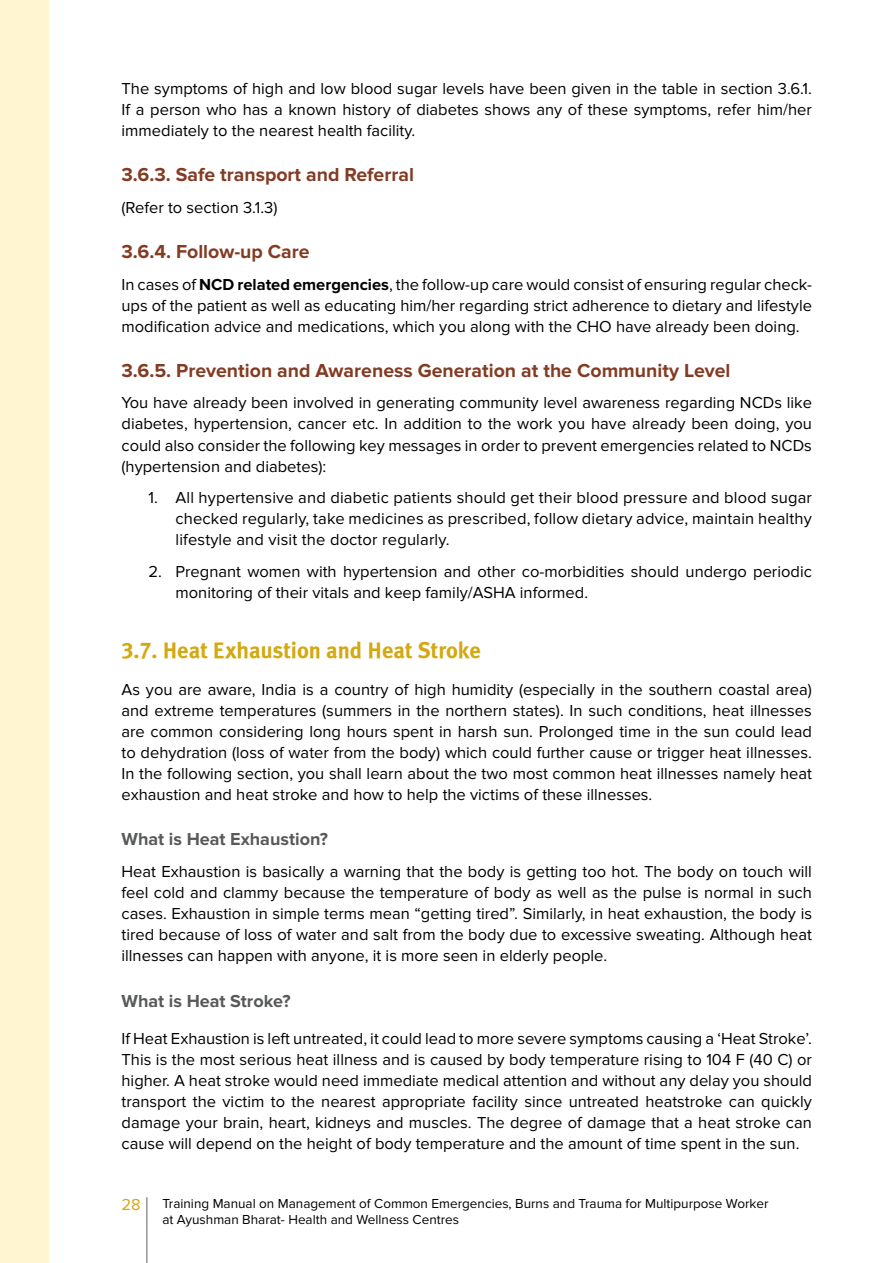
<style>
.page{position:relative;width:893px;height:1263px;background:#fff}
.page>*{position:absolute;margin:0;border:0;box-sizing:border-box;transform-origin:0 0}
.t1{font:700 22.5px "Meta Plus Lining";color:#d3a811}
.t2{font:700 19.5px "Proxima Nova";color:#833c24}
.t3{font:700 18px "Proxima Nova";color:#58595b}
.t4{font:16.5px/21px "Proxima Nova";color:#000;text-align:justify}
.t5{font:16.5px "Proxima Nova";color:#d3a811}
.t6{font:13.5px/16.2px "Proxima Nova";color:#000}
.s1{font-weight:700}
</style>
<div class="page">
<hr style="left:146px;top:1197px;width:2px;height:66px;background:#939598">
<div style="left:0;top:0;width:49px;height:1263px;background:#fff5d0"></div>
<p class="t4" style="left:122px;top:78px;width:692px">The symptoms of high and low blood sugar levels have been given in the table in section 3.6.1.<br>If a person who has a known history of diabetes shows any of these symptoms, refer him/her immediately to the nearest health facility.</p>
<p class="t2" style="left:122px;top:163px;width:294px">3.6.3. Safe transport and Referral</p>
<p class="t4" style="left:122px;top:197px;width:157px">(Refer to section 3.1.3)</p>
<p class="t2" style="left:122px;top:240px;width:190px">3.6.4. Follow-up Care</p>
<p class="t4" style="left:122px;top:274px;width:692px">In cases of <span class="s1">NCD related emergencies</span>, the follow-up care would consist of ensuring regular check&shy;ups of the patient as well as educating him/her regarding strict adherence to dietary and lifestyle modification advice and medications, which you along with the CHO have already been doing.</p>
<p class="t2" style="left:122px;top:359px;width:610px">3.6.5. Prevention and Awareness Generation at the Community Level</p>
<p class="t4" style="left:122px;top:393px;width:692px">You have already been involved in generating community level awareness regarding NCDs like diabetes, hypertension, cancer etc. In addition to the work you have already been doing, you could also consider the following key messages in order to prevent emergencies related to NCDs (hypertension and diabetes):</p>
<p class="t4" style="left:175px;top:488px;width:638px;text-indent:-27px">1. All hypertensive and diabetic patients should get their blood pressure and blood sugar checked regularly, take medicines as prescribed, follow dietary advice, maintain healthy lifestyle and visit the doctor regularly.</p>
<p class="t4" style="left:175px;top:561px;width:638px;text-indent:-27px">2. Pregnant women with hypertension and other co-morbidities should undergo periodic monitoring of their vitals and keep family/ASHA informed.</p>
<h1 class="t1" style="left:122px;top:637px;width:361px">3.7. Heat Exhaustion and Heat Stroke</h1>
<p class="t4" style="left:122px;top:679px;width:692px">As you are aware, India is a country of high humidity (especially in the southern coastal area) and extreme temperatures (summers in the northern states). In such conditions, heat illnesses are common considering long hours spent in harsh sun. Prolonged time in the sun could lead to dehydration (loss of water from the body) which could further cause or trigger heat illnesses.<br>In the following section, you shall learn about the two most common heat illnesses namely heat exhaustion and heat stroke and how to help the victims of these illnesses.</p>
<p class="t3" style="left:122px;top:829px;width:208px">What is Heat Exhaustion?</p>
<p class="t4" style="left:122px;top:861px;width:692px">Heat Exhaustion is basically a warning that the body is getting too hot. The body on touch will feel cold and clammy because the temperature of body as well as the pulse is normal in such cases. Exhaustion in simple terms mean “getting tired”. Similarly, in heat exhaustion, the body is tired because of loss of water and salt from the body due to excessive sweating. Although heat illnesses can happen with anyone, it is more seen in elderly people.</p>
<p class="t3" style="left:122px;top:990px;width:171px">What is Heat Stroke?</p>
<p class="t4" style="left:122px;top:1028px;width:692px">If Heat Exhaustion is left untreated, it could lead to more severe symptoms causing a ‘Heat Stroke’.<br>This is the most serious heat illness and is caused by body temperature rising to 104 F (40 C) or higher. A heat stroke would need immediate medical attention and without any delay you should transport the victim to the nearest appropriate facility since untreated heatstroke can quickly damage your brain, heart, kidneys and muscles. The degree of damage that a heat stroke can cause will depend on the height of body temperature and the amount of time spent in the sun.</p>
<p class="t5" style="left:122px;top:1195px;width:21px">28</p>
<p class="t6" style="left:162px;top:1195px;width:608px">Training Manual on Management of Common Emergencies, Burns and Trauma for Multipurpose Worker at Ayushman Bharat- Health and Wellness Centres</p>
</div>
